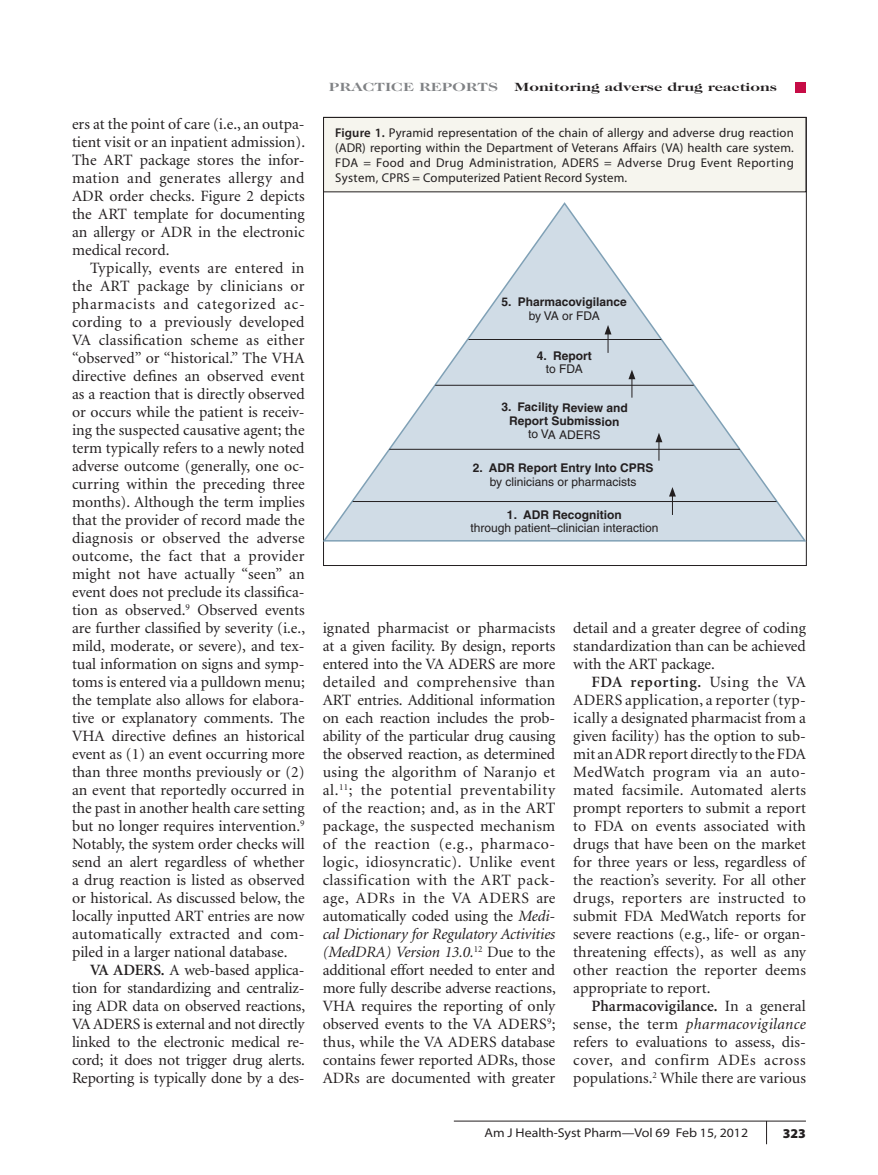
<style>
.page{position:relative;width:878px;height:1175px;background:#fff}
.page>*{position:absolute;margin:0;border:0;box-sizing:border-box;transform-origin:0 0}
.t1{font:15.75px/18px "Minion";color:#231f20;text-align:justify}
.t2{font:900 13.5px "Myriad Pro";color:#231f20}
.t3{font:12.75px/15px "Myriad Pro";letter-spacing:.01em;color:#231f20;text-align:justify}
.t4{font:semi-expanded 12.75px "Myriad Pro";color:#231f20}
.t5{font:700 12px/13.6px "Helvetica";color:#231f20;text-align:center}
.t6{font:12px "Helvetica";color:#231f20}
.t7{font:700 12px "Caslon Two Twenty Four";color:#231f20;scale:1.39 1}
.t8{font:700 12px "Caslon Two Twenty Four";color:#808285;scale:1.39 1}
.s1{font-weight:600}
.s2{font-style:italic}
</style>
<div class="page">
<div style="left:795px;top:82px;width:11px;height:11px;background:#c60c46"></div>
<svg style="left:766px;top:1121px;width:1px;height:23px"></svg>
<hr style="left:454px;top:1120px;width:352px;height:1px;background:#231f20">
<div style="left:323px;top:117px;width:483px;height:75px;background:#f6f5ee"></div>
<svg style="left:323px;top:201px;width:484px;height:341px"></svg>
<svg style="left:604px;top:325px;width:7px;height:28px"></svg>
<hr style="left:468px;top:339px;width:193px;height:1px;background:#231f20">
<hr style="left:435px;top:385px;width:258px;height:1px;background:#231f20">
<hr style="left:389px;top:449px;width:351px;height:1px;background:#231f20">
<svg style="left:628px;top:370px;width:7px;height:27px"></svg>
<svg style="left:655px;top:433px;width:7px;height:27px"></svg>
<hr style="left:352px;top:501px;width:424px;height:1px;background:#231f20">
<svg style="left:669px;top:487px;width:7px;height:28px"></svg>
<p class="t1" style="left:72px;top:115px;width:235px">ers at the point of care (i.e., an outpa&shy;tient visit or an inpatient admission).<br>The ART package stores the infor&shy;mation and generates allergy and ADR order checks. Figure 2 depicts the ART template for documenting an allergy or ADR in the electronic medical record.</p>
<p class="t1" style="left:72px;top:259px;width:235px;text-indent:18px">Typically, events are entered in the ART package by clinicians or pharmacists and categorized ac&shy;cording to a previously developed VA classification scheme as either “observed” or “historical.” The VHA directive defines an observed event as a reaction that is directly observed or occurs while the patient is receiv&shy;ing the suspected causative agent; the term typically refers to a newly noted adverse outcome (generally, one oc&shy;curring within the preceding three months). Although the term implies that the provider of record made the diagnosis or observed the adverse outcome, the fact that a provider might not have actually “seen” an event does not preclude its classifica&shy;tion as observed.<sup>9</sup> Observed events are further classified by severity (i.e., mild, moderate, or severe), and tex&shy;tual information on signs and symp&shy;toms is entered via a pulldown menu; the template also allows for elabora&shy;tive or explanatory comments. The VHA directive defines an historical event as (1) an event occurring more than three months previously or (2) an event that reportedly occurred in the past in another health care setting but no longer requires intervention.<sup>9<br></sup>Notably, the system order checks will send an alert regardless of whether a drug reaction is listed as observed or historical. As discussed below, the locally inputted ART entries are now automatically extracted and com&shy;piled in a larger national database.</p>
<p class="t1" style="left:72px;top:961px;width:234px;text-indent:18px"><span class="s1">VA ADERS.</span> A web-based applica&shy;tion for standardizing and centraliz&shy;ing ADR data on observed reactions, VA ADERS is external and not directly linked to the electronic medical re&shy;cord; it does not trigger drug alerts.<br>Reporting is typically done by a des-</p>
<p class="t8" style="left:329px;top:80px;width:123px">Practice reports</p>
<p class="t7" style="left:514px;top:80px;width:190px">Monitoring adverse drug reactions</p>
<p class="t3" style="left:335px;top:125px;width:460px"><span class="s1">Figure 1.</span> Pyramid representation of the chain of allergy and adverse drug reaction (ADR) reporting within the Department of Veterans Affairs (VA) health care system.<br>FDA = Food and Drug Administration, ADERS = Adverse Drug Event Reporting System, CPRS = Computerized Patient Record System.</p>
<p class="t5" style="left:501px;top:295px;width:127px">5. Pharmacovigilance</p>
<p class="t6" style="left:528px;top:308px;width:73px">by VA or FDA</p>
<p class="t5" style="left:537px;top:348px;width:57px">4. Report</p>
<p class="t6" style="left:546px;top:362px;width:38px">to FDA</p>
<p class="t5" style="left:501px;top:400px;width:128px">3. Facility Review and<br>Report Submission</p>
<p class="t6" style="left:528px;top:427px;width:74px">to VA ADERS</p>
<p class="t5" style="left:473px;top:461px;width:182px">2. ADR Report Entry Into CPRS</p>
<p class="t6" style="left:489px;top:474px;width:148px">by clinicians or pharmacists</p>
<p class="t5" style="left:507px;top:507px;width:116px">1. ADR Recognition</p>
<p class="t6" style="left:470px;top:521px;width:189px">through patient–clinician interaction</p>
<p class="t1" style="left:322px;top:619px;width:234px">ignated pharmacist or pharmacists at a given facility. By design, reports entered into the VA ADERS are more detailed and comprehensive than ART entries. Additional information on each reaction includes the prob&shy;ability of the particular drug causing the observed reaction, as determined using the algorithm of Naranjo et al.<sup>11</sup>; the potential preventability of the reaction; and, as in the ART package, the suspected mechanism of the reaction (e.g., pharmaco&shy;logic, idiosyncratic). Unlike event classification with the ART pack&shy;age, ADRs in the VA ADERS are automatically coded using the <span class="s2">Medi&shy;cal Dictionary for Regulatory Activities (MedDRA) Version 13.0.</span><sup>12</sup> Due to the additional effort needed to enter and more fully describe adverse reactions, VHA requires the reporting of only observed events to the VA ADERS<sup>9</sup>; thus, while the VA ADERS database contains fewer reported ADRs, those ADRs are documented with greater</p>
<p class="t1" style="left:573px;top:619px;width:234px">detail and a greater degree of coding standardization than can be achieved with the ART package.</p>
<p class="t1" style="left:573px;top:673px;width:234px;text-indent:18px"><span class="s1">FDA reporting.</span> Using the VA ADERS application, a reporter (typ&shy;ically a designated pharmacist from a given facility) has the option to sub&shy;mit an ADR report directly to the FDA MedWatch program via an auto&shy;mated facsimile. Automated alerts prompt reporters to submit a report to FDA on events associated with drugs that have been on the market for three years or less, regardless of the reaction’s severity. For all other drugs, reporters are instructed to submit FDA MedWatch reports for severe reactions (e.g., life- or organ&shy;threatening effects), as well as any other reaction the reporter deems appropriate to report.</p>
<p class="t1" style="left:573px;top:997px;width:234px;text-indent:18px"><span class="s1">Pharmacovigilance.</span> In a general sense, the term <span class="s2">pharmacovigilance </span>refers to evaluations to assess, dis&shy;cover, and confirm ADEs across populations.<sup>2</sup> While there are various</p>
<p class="t4" style="left:484px;top:1125px;width:265px">Am J Health-Syst Pharm—Vol 69 Feb 15, 2012</p>
<p class="t2" style="left:782px;top:1125px;width:25px">323</p>
</div>
